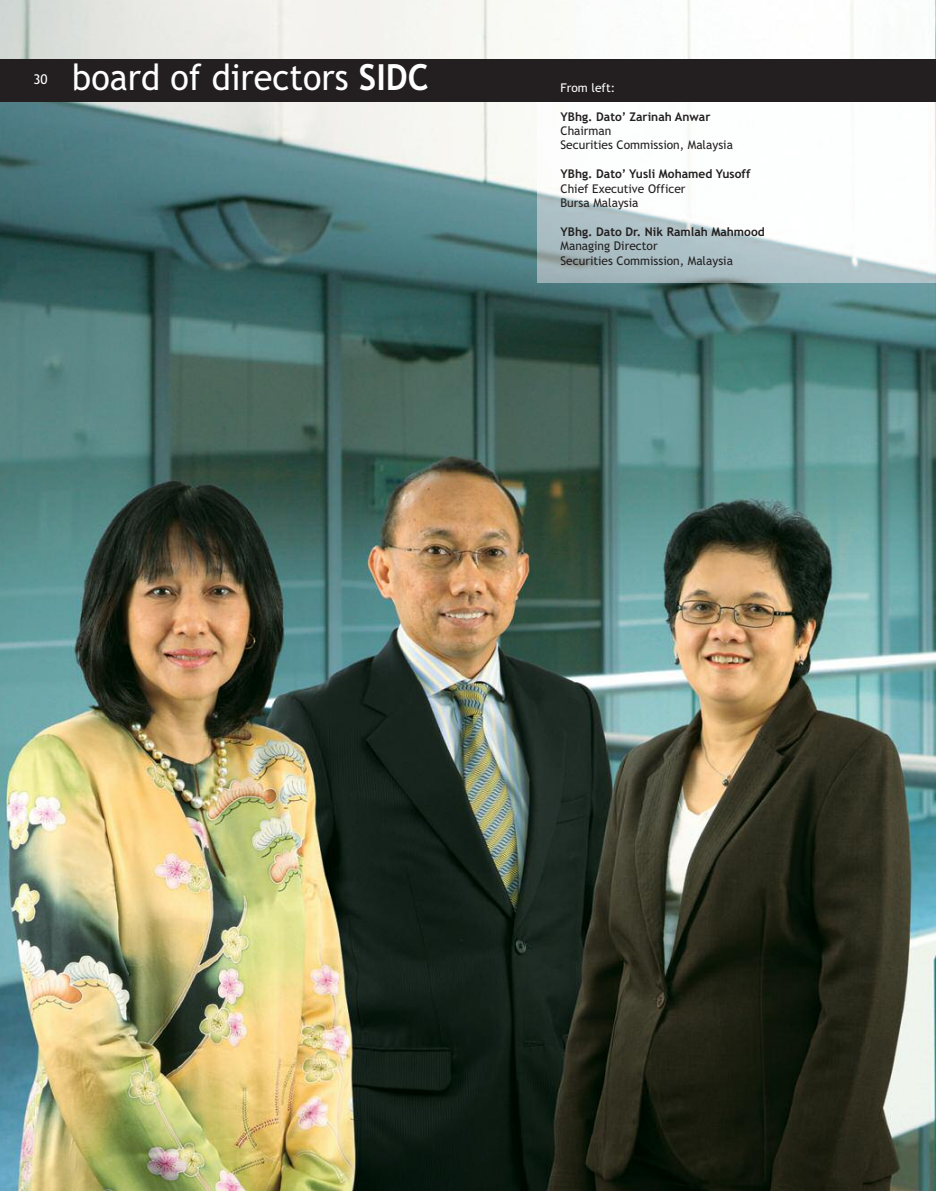
<style>
.page{position:relative;width:936px;height:1191px;background:#fff}
.page>*{position:absolute;margin:0;border:0;box-sizing:border-box;transform-origin:0 0}
.t1{font:36px "Trebuchet MS";color:#fff;scale:.95 1}
.t2{font:13.5px "Trebuchet MS";color:#fff}
.t3{font:12px/14.4px "Trebuchet MS";color:#231f20}
.t4{font:12px "Trebuchet MS Bold OTF";color:#231f20}
.t5{font:12px "Trebuchet MS";color:#fff}
.s1{font-family:"Trebuchet MS Bold OTF"}
</style>
<div class="page">
<img style="left:0;top:0;width:935px;height:1191px">
<img style="left:537px;top:102px;width:398px;height:180px">
<div style="left:0;top:60px;width:935px;height:42px;background:#231f20"></div>
<p class="t2" style="left:33px;top:72px;width:16px">30</p>
<h1 class="t1" style="left:72px;top:57px;width:377px">board of directors <span class="s1">SIDC</span></h1>
<p class="t5" style="left:560px;top:81px;width:56px">From left:</p>
<p class="t4" style="left:560px;top:109px;width:151px">YBhg. Dato’ Zarinah Anwar</p>
<p class="t3" style="left:560px;top:124px;width:174px">Chairman<br>Securities Commission, Malaysia</p>
<p class="t4" style="left:560px;top:167px;width:191px">YBhg. Dato’ Yusli Mohamed Yusoff</p>
<p class="t3" style="left:560px;top:181px;width:126px">Chief Executive Officer<br>Bursa Malaysia</p>
<p class="t4" style="left:560px;top:225px;width:206px">YBhg. Dato Dr. Nik Ramlah Mahmood</p>
<p class="t3" style="left:560px;top:239px;width:174px">Managing Director<br>Securities Commission, Malaysia</p>
</div>
